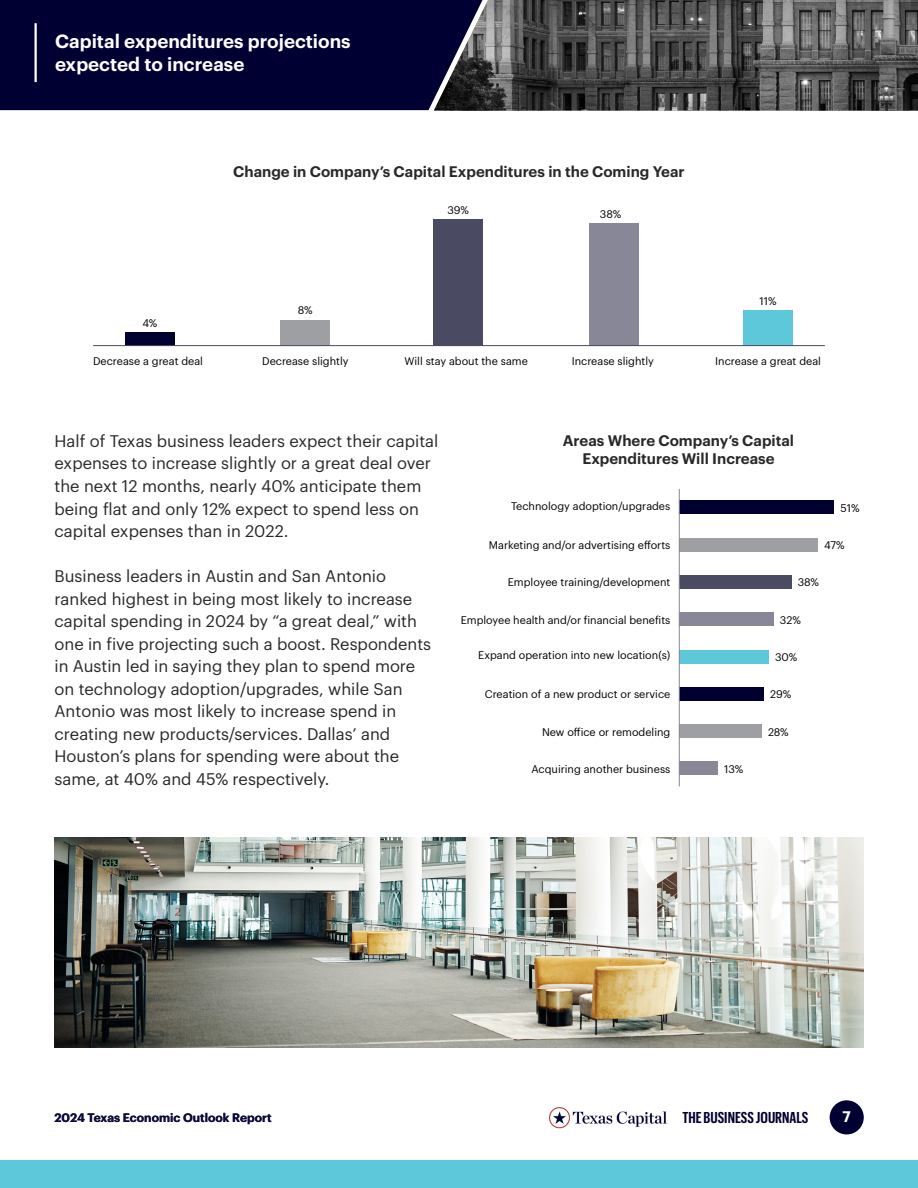
<style>
.page{position:relative;width:918px;height:1188px;background:#fff}
.page>*{position:absolute;margin:0;border:0;box-sizing:border-box;transform-origin:0 0}
.t1{font:600 18.75px/22.5px "Graphik";color:#fff}
.t2{font:16.5px/22.5px "Graphik";color:#292829}
.t3{font:600 15.45px "Graphik X Cond";color:#000030}
.t4{font:600 15px/18px "Graphik";color:#292829;text-align:center}
.t5{font:600 15px "Graphik";color:#fff}
.t6{font:600 12px "Graphik";color:#0d0d3d}
.t7{font:10.8px "Graphik";color:#000}
</style>
<div class="page">
<div style="left:680px;top:501px;width:154px;height:13px;background:#000030"></div>
<div style="left:680px;top:538px;width:138px;height:14px;background:#9d9fa2"></div>
<div style="left:680px;top:575px;width:112px;height:14px;background:#4a4b62"></div>
<div style="left:680px;top:612px;width:94px;height:14px;background:#878798"></div>
<div style="left:680px;top:650px;width:89px;height:13px;background:#5cc8da"></div>
<div style="left:680px;top:687px;width:84px;height:14px;background:#000030"></div>
<div style="left:680px;top:724px;width:82px;height:14px;background:#9d9fa2"></div>
<div style="left:680px;top:762px;width:38px;height:13px;background:#878798"></div>
<hr style="left:679px;top:489px;width:1px;height:297px;background:#878798">
<img style="left:434px;top:0;width:484px;height:111px">
<div style="left:0;top:0;width:483px;height:110px;background:#003"></div>
<hr style="left:35px;top:23px;width:2px;height:59px;background:#fff">
<div style="left:830px;top:1100px;width:34px;height:34px;background:#003;border-radius:50%"></div>
<div style="left:0;top:1161px;width:918px;height:27px;background:#5cc8da"></div>
<img style="left:549px;top:1107px;width:118px;height:21px">
<div style="left:125px;top:333px;width:49px;height:13px;background:#000030"></div>
<div style="left:281px;top:320px;width:49px;height:26px;background:#9d9fa2"></div>
<div style="left:434px;top:220px;width:49px;height:126px;background:#4a4b62"></div>
<div style="left:589px;top:224px;width:49px;height:122px;background:#878798"></div>
<div style="left:744px;top:311px;width:49px;height:35px;background:#5cc8da"></div>
<hr style="left:93px;top:345px;width:732px;height:1px;background:#4a4b62">
<img style="left:55px;top:838px;width:809px;height:210px">
<p class="t1" style="left:55px;top:29px;width:297px">Capital expenditures projections expected to increase</p>
<p class="t4" style="left:233px;top:162px;width:453px">Change in Company’s Capital Expenditures in the Coming Year</p>
<p class="t7" style="left:142px;top:315px;width:17px">4%</p>
<p class="t7" style="left:298px;top:302px;width:16px">8%</p>
<p class="t7" style="left:93px;top:353px;width:111px">Decrease a great deal</p>
<p class="t7" style="left:262px;top:353px;width:88px">Decrease slightly</p>
<p class="t7" style="left:447px;top:202px;width:23px">39%</p>
<p class="t7" style="left:600px;top:206px;width:23px">38%</p>
<p class="t7" style="left:760px;top:293px;width:19px">11%</p>
<p class="t7" style="left:405px;top:353px;width:125px">Will stay about the same</p>
<p class="t7" style="left:572px;top:353px;width:84px">Increase slightly</p>
<p class="t7" style="left:715px;top:353px;width:107px">Increase a great deal</p>
<p class="t2" style="left:55px;top:428px;width:385px">Half of Texas business leaders expect their capital expenses to increase slightly or a great deal over the next 12 months, nearly 40% anticipate them being flat and only 12% expect to spend less on capital expenses than in 2022.</p>
<p class="t2" style="left:55px;top:563px;width:378px">Business leaders in Austin and San Antonio ranked highest in being most likely to increase capital spending in 2024 by “a great deal,” with one in five projecting such a boost. Respondents in Austin led in saying they plan to spend more on technology adoption/upgrades, while San Antonio was most likely to increase spend in creating new products/services. Dallas’ and Houston’s plans for spending were about the same, at 40% and 45% respectively.</p>
<p class="t4" style="left:563px;top:430px;width:233px">Areas Where Company’s Capital<br>Expenditures Will Increase</p>
<p class="t7" style="left:511px;top:498px;width:161px">Technology adoption/upgrades</p>
<p class="t7" style="left:489px;top:537px;width:183px">Marketing and/or advertising efforts</p>
<p class="t7" style="left:508px;top:574px;width:164px">Employee training/development</p>
<p class="t7" style="left:461px;top:612px;width:211px">Employee health and/or financial benefits</p>
<p class="t7" style="left:478px;top:647px;width:194px">Expand operation into new location(s)</p>
<p class="t7" style="left:485px;top:686px;width:187px">Creation of a new product or service</p>
<p class="t7" style="left:542px;top:724px;width:130px">New office or remodeling</p>
<p class="t7" style="left:531px;top:761px;width:140px">Acquiring another business</p>
<p class="t7" style="left:724px;top:761px;width:21px">13%</p>
<p class="t7" style="left:840px;top:500px;width:21px">51%</p>
<p class="t7" style="left:824px;top:537px;width:22px">47%</p>
<p class="t7" style="left:798px;top:574px;width:23px">38%</p>
<p class="t7" style="left:780px;top:612px;width:23px">32%</p>
<p class="t7" style="left:775px;top:649px;width:24px">30%</p>
<p class="t7" style="left:770px;top:686px;width:23px">29%</p>
<p class="t7" style="left:768px;top:724px;width:22px">28%</p>
<p class="t6" style="left:55px;top:1109px;width:219px">2024 Texas Economic Outlook Report</p>
<p class="t5" style="left:843px;top:1105px;width:10px">7</p>
<p class="t3" style="left:682px;top:1109px;width:128px">THE BUSINESS JOURNALS</p>
</div>
